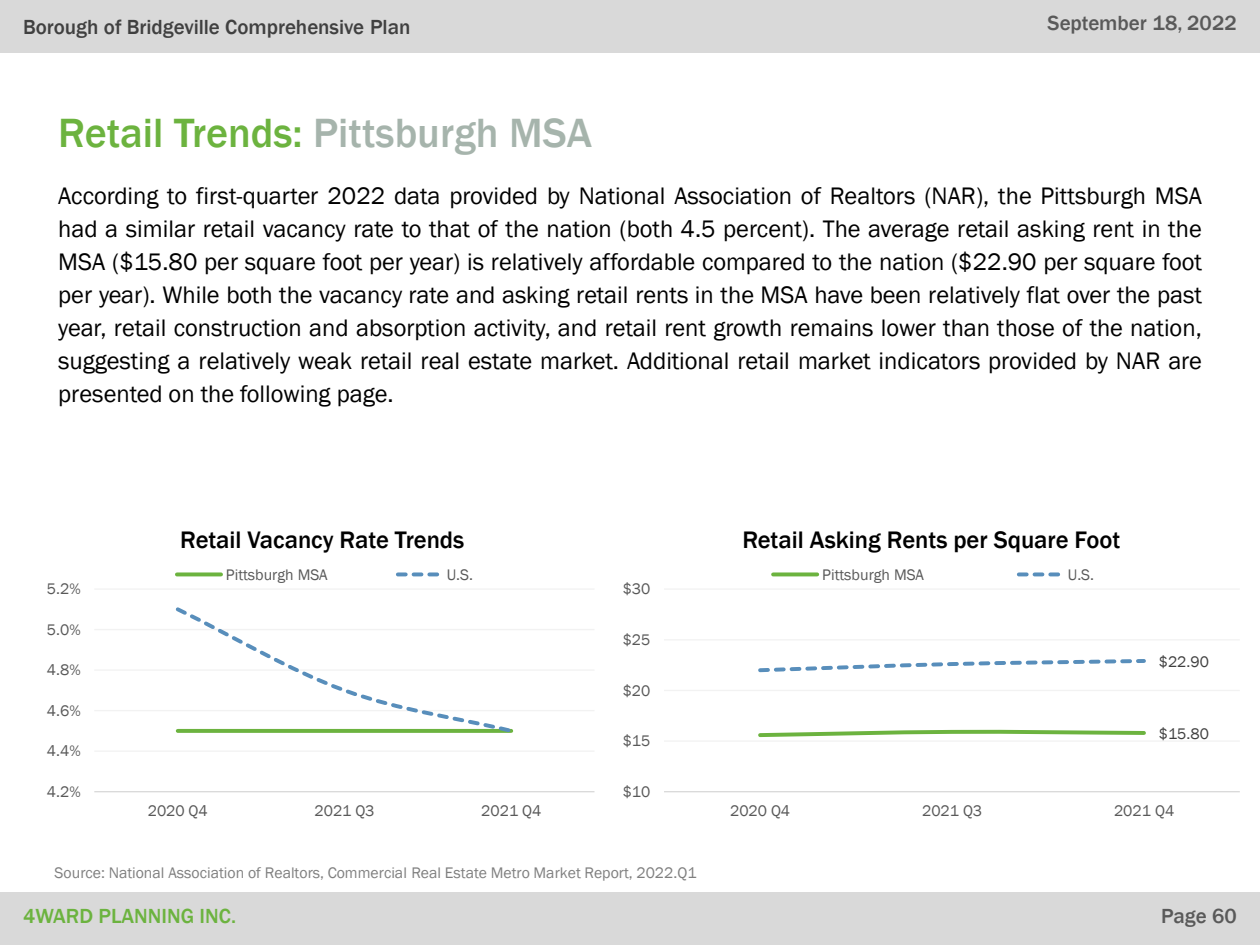
<style>
.page{position:relative;width:1260px;height:945px;background:#fff}
.page>*{position:absolute;margin:0;border:0;box-sizing:border-box;transform-origin:0 0}
.t1{font:500 42px "Franklin Gothic";color:#6cb33f}
.t2{font:24.68px "Franklin Gothic";letter-spacing:-.005em;color:#000}
.t3{font:24.5px/32.9px "Franklin Gothic";color:#000;text-align:justify}
.t4{font:500 24.5px "Franklin Gothic";color:#000}
.t5{font:500 21px "Franklin Gothic";color:#404040}
.t6{font:500 21px "Franklin Gothic";color:#595959}
.t7{font:500 21px "Franklin Gothic";color:#6cb33f}
.t8{font:15.75px "Franklin Gothic";color:#595959}
.t9{font:15.75px "Franklin Gothic";color:#7f7f7f}
.t10{font:15.75px "Franklin Gothic";color:#404040}
.s1{color:#a6b4ac}
</style>
<div class="page">
<div style="left:0;top:0;width:1260px;height:52px;background:#d9d9d9"></div>
<div style="left:0;top:892px;width:1260px;height:53px;background:#d9d9d9"></div>
<hr style="left:94px;top:751px;width:501px;height:1px;background:#f2f2f2">
<hr style="left:94px;top:710px;width:501px;height:1px;background:#f2f2f2">
<hr style="left:94px;top:669px;width:501px;height:2px;background:#f2f2f2">
<hr style="left:94px;top:629px;width:501px;height:1px;background:#f2f2f2">
<hr style="left:94px;top:588px;width:501px;height:2px;background:#f2f2f2">
<hr style="left:94px;top:791px;width:501px;height:1px;background:#d9d9d9">
<svg style="left:175px;top:607px;width:339px;height:126px"></svg>
<svg style="left:177px;top:572px;width:44px;height:4px"></svg>
<svg style="left:398px;top:572px;width:42px;height:4px"></svg>
<hr style="left:664px;top:740px;width:576px;height:2px;background:#f2f2f2">
<hr style="left:664px;top:690px;width:576px;height:1px;background:#f2f2f2">
<hr style="left:664px;top:639px;width:576px;height:2px;background:#f2f2f2">
<hr style="left:664px;top:588px;width:576px;height:2px;background:#f2f2f2">
<hr style="left:664px;top:791px;width:576px;height:1px;background:#d9d9d9">
<svg style="left:758px;top:729px;width:388px;height:9px"></svg>
<svg style="left:758px;top:659px;width:388px;height:14px"></svg>
<svg style="left:773px;top:572px;width:44px;height:4px"></svg>
<svg style="left:1019px;top:572px;width:41px;height:4px"></svg>
<p class="t5" style="left:23px;top:11px;width:137px">[Project Name]</p>
<p class="t5" style="left:23px;top:15px;width:389px">Borough of Bridgeville Comprehensive Plan</p>
<p class="t6" style="left:1048px;top:11px;width:191px">September 18, 2022</p>
<h1 class="t1" style="left:58px;top:109px;width:535px">Retail Trends: <span class="s1">Pittsburgh MSA</span></h1>
<p class="t3" style="left:58px;top:179px;width:1145px">According to first-quarter 2022 data provided by National Association of Realtors (NAR), the Pittsburgh MSA had a similar retail vacancy rate to that of the nation (both 4.5 percent). The average retail asking rent in the MSA ($15.80 per square foot per year) is relatively affordable compared to the nation ($22.90 per square foot per year). While both the vacancy rate and asking retail rents in the MSA have been relatively flat over the past year, retail construction and absorption activity, and retail rent growth remains lower than those of the nation,</p>
<p class="t2" style="left:58px;top:346px;width:1145px">suggesting a relatively weak retail real estate market. Additional retail market indicators provided by NAR are</p>
<p class="t3" style="left:58px;top:376px;width:337px">presented on the following page.</p>
<p class="t8" style="left:47px;top:580px;width:35px">5.2%</p>
<p class="t8" style="left:47px;top:620px;width:35px">5.0%</p>
<p class="t8" style="left:47px;top:661px;width:35px">4.8%</p>
<p class="t8" style="left:47px;top:701px;width:35px">4.6%</p>
<p class="t8" style="left:47px;top:742px;width:35px">4.4%</p>
<p class="t8" style="left:47px;top:782px;width:35px">4.2%</p>
<p class="t4" style="left:180px;top:525px;width:286px">Retail Vacancy Rate Trends</p>
<p class="t8" style="left:226px;top:565px;width:103px">Pittsburgh MSA</p>
<p class="t8" style="left:447px;top:565px;width:28px">U.S.</p>
<p class="t8" style="left:148px;top:802px;width:62px">2020 Q4</p>
<p class="t8" style="left:314px;top:802px;width:62px">2021 Q3</p>
<p class="t8" style="left:481px;top:802px;width:62px">2021 Q4</p>
<p class="t8" style="left:623px;top:580px;width:29px">$30</p>
<p class="t8" style="left:623px;top:631px;width:29px">$25</p>
<p class="t8" style="left:623px;top:681px;width:29px">$20</p>
<p class="t8" style="left:623px;top:732px;width:29px">$15</p>
<p class="t8" style="left:623px;top:782px;width:29px">$10</p>
<p class="t9" style="left:55px;top:864px;width:643px">Source: National Association of Realtors, Commercial Real Estate Metro Market Report, 2022.Q1</p>
<p class="t7" style="left:23px;top:904px;width:215px">4WARD PLANNING INC.</p>
<p class="t7" style="left:205px;top:904px;width:28px">nc.</p>
<p class="t4" style="left:742px;top:525px;width:379px">Retail Asking Rents per Square Foot</p>
<p class="t8" style="left:822px;top:565px;width:103px">Pittsburgh MSA</p>
<p class="t8" style="left:1068px;top:565px;width:28px">U.S.</p>
<p class="t10" style="left:1159px;top:652px;width:52px">$22.90</p>
<p class="t10" style="left:1159px;top:724px;width:52px">$15.80</p>
<p class="t8" style="left:730px;top:802px;width:62px">2020 Q4</p>
<p class="t8" style="left:922px;top:802px;width:62px">2021 Q3</p>
<p class="t8" style="left:1114px;top:802px;width:62px">2021 Q4</p>
<p class="t6" style="left:1161px;top:904px;width:77px">Page 60</p>
</div>
